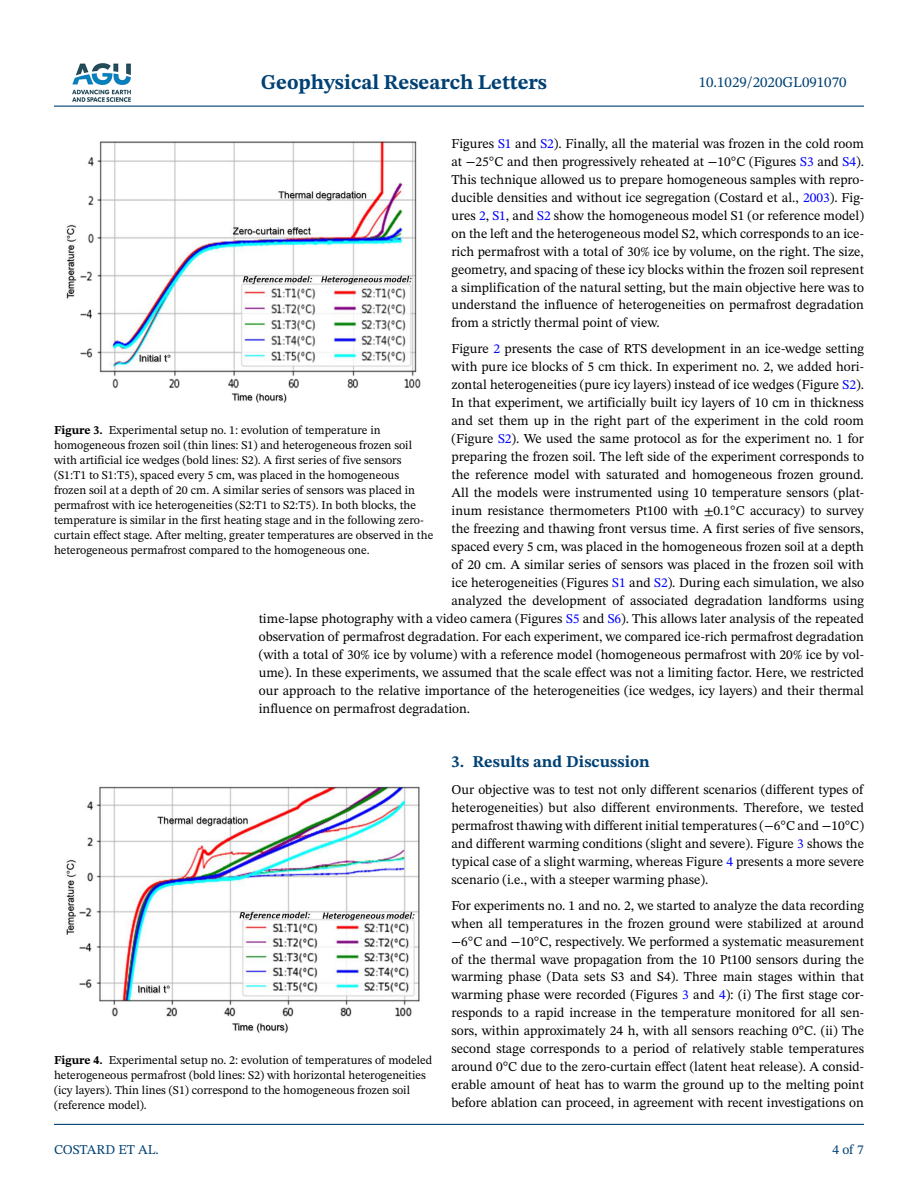
<style>
.page{position:relative;width:918px;height:1188px;background:#fff}
.page>*{position:absolute;margin:0;border:0;box-sizing:border-box;transform-origin:0 0}
.t1{font:700 21px "STIX Two Text";color:#004174}
.t2{font:700 16.5px "STIX Two Text";color:#004174}
.t3{font:15px "STIX Two Text";color:#004174}
.t4{font:13.5px/18px "STIX Two Text";color:#000;text-align:justify}
.t5{font:13.5px "STIX Two Text";color:#004174}
.t6{font:12px/15px "STIX Two Text";color:#000}
.s1{color:#00f}
.s2{font-family:"STIX Two Math"}
.s3{font-weight:700}
</style>
<div class="page">
<hr style="left:54px;top:106px;width:810px;height:1px;background:#004174">
<hr style="left:54px;top:1124px;width:810px;height:1px;background:#004174">
<img style="left:72px;top:63px;width:59px;height:39px">
<img style="left:66px;top:139px;width:355px;height:264px">
<img style="left:66px;top:786px;width:354px;height:248px">
<h1 class="t1" style="left:261px;top:67px;width:288px">Geophysical Research Letters</h1>
<p class="t3" style="left:699px;top:72px;width:149px">10.1029/2020GL091070</p>
<p class="t4" style="left:451px;top:134px;width:414px">Figures <span class="s1">S1</span> and <span class="s1">S2</span>). Finally, all the material was frozen in the cold room at −25<span class="s2">°</span>C and then progressively reheated at −10<span class="s2">°</span>C (Figures <span class="s1">S3</span> and <span class="s1">S4</span>).<br>This technique allowed us to prepare homogeneous samples with repro&shy;ducible densities and without ice segregation (Costard et al., <span class="s1">2003</span>). Fig&shy;ures <span class="s1">2</span>, <span class="s1">S1</span>, and <span class="s1">S2</span> show the homogeneous model S1 (or reference model) on the left and the heterogeneous model S2, which corresponds to an ice&shy;rich permafrost with a total of 30% ice by volume, on the right. The size, geometry, and spacing of these icy blocks within the frozen soil represent a simplification of the natural setting, but the main objective here was to understand the influence of heterogeneities on permafrost degradation from a strictly thermal point of view.</p>
<p class="t4" style="left:451px;top:339px;width:414px">Figure <span class="s1">2</span> presents the case of RTS development in an ice-wedge setting</p>
<p class="t4" style="left:451px;top:357px;width:414px">with pure ice blocks of 5 cm thick. In experiment no. 2, we added hori-</p>
<p class="t4" style="left:451px;top:375px;width:414px">zontal heterogeneities (pure icy layers) instead of ice wedges (Figure <span class="s1">S2</span>).</p>
<p class="t4" style="left:451px;top:393px;width:414px">In that experiment, we artificially built icy layers of 10 cm in thickness</p>
<p class="t4" style="left:451px;top:411px;width:414px">and set them up in the right part of the experiment in the cold room</p>
<p class="t4" style="left:451px;top:429px;width:414px">(Figure <span class="s1">S2</span>). We used the same protocol as for the experiment no. 1 for</p>
<p class="t4" style="left:451px;top:447px;width:414px">preparing the frozen soil. The left side of the experiment corresponds to</p>
<p class="t4" style="left:451px;top:465px;width:414px">the reference model with saturated and homogeneous frozen ground.</p>
<p class="t4" style="left:451px;top:483px;width:414px">All the models were instrumented using 10 temperature sensors (plat-</p>
<p class="t4" style="left:451px;top:501px;width:414px">inum resistance thermometers Pt100 with <span class="s2">±</span>0.1<span class="s2">°</span>C accuracy) to survey</p>
<p class="t4" style="left:451px;top:519px;width:414px">the freezing and thawing front versus time. A first series of five sensors,</p>
<p class="t4" style="left:451px;top:537px;width:414px">spaced every 5 cm, was placed in the homogeneous frozen soil at a depth</p>
<p class="t4" style="left:451px;top:555px;width:414px">of 20 cm. A similar series of sensors was placed in the frozen soil with</p>
<p class="t4" style="left:451px;top:573px;width:414px">ice heterogeneities (Figures <span class="s1">S1</span> and <span class="s1">S2</span>). During each simulation, we also</p>
<p class="t4" style="left:451px;top:591px;width:414px">analyzed the development of associated degradation landforms using</p>
<p class="t4" style="left:259px;top:609px;width:607px">time-lapse photography with a video camera (Figures <span class="s1">S5</span> and <span class="s1">S6</span>). This allows later analysis of the repeated</p>
<p class="t4" style="left:259px;top:627px;width:607px">observation of permafrost degradation. For each experiment, we compared ice-rich permafrost degradation</p>
<p class="t4" style="left:259px;top:645px;width:607px">(with a total of 30% ice by volume) with a reference model (homogeneous permafrost with 20% ice by vol-</p>
<p class="t4" style="left:259px;top:663px;width:607px">ume). In these experiments, we assumed that the scale effect was not a limiting factor. Here, we restricted</p>
<p class="t4" style="left:259px;top:681px;width:607px">our approach to the relative importance of the heterogeneities (ice wedges, icy layers) and their thermal</p>
<p class="t4" style="left:259px;top:699px;width:213px">influence on permafrost degradation.</p>
<p class="t2" style="left:452px;top:750px;width:200px">3. Results and Discussion</p>
<p class="t4" style="left:452px;top:780px;width:414px">Our objective was to test not only different scenarios (different types of heterogeneities) but also different environments. Therefore, we tested permafrost thawing with different initial temperatures (−6<span class="s2">°</span>C and −10<span class="s2">°</span>C) and different warming conditions (slight and severe). Figure <span class="s1">3</span> shows the typical case of a slight warming, whereas Figure <span class="s1">4</span> presents a more severe scenario (i.e., with a steeper warming phase).</p>
<p class="t4" style="left:452px;top:896px;width:414px">For experiments no. 1 and no. 2, we started to analyze the data recording when all temperatures in the frozen ground were stabilized at around −6<span class="s2">°</span>C and −10<span class="s2">°</span>C, respectively. We performed a systematic measurement of the thermal wave propagation from the 10 Pt100 sensors during the warming phase (Data sets S3 and S4). Three main stages within that warming phase were recorded (Figures <span class="s1">3</span> and <span class="s1">4</span>): (i) The first stage cor&shy;responds to a rapid increase in the temperature monitored for all sen&shy;sors, within approximately 24 h, with all sensors reaching 0<span class="s2">°</span>C. (ii) The second stage corresponds to a period of relatively stable temperatures around 0<span class="s2">°</span>C due to the zero-curtain effect (latent heat release). A consid&shy;erable amount of heat has to warm the ground up to the melting point before ablation can proceed, in agreement with recent investigations on</p>
<p class="t6" style="left:54px;top:422px;width:381px"><span class="s3">Figure 3.</span> Experimental setup no. 1: evolution of temperature in homogeneous frozen soil (thin lines: S1) and heterogeneous frozen soil with artificial ice wedges (bold lines: S2). A first series of five sensors (S1:T1 to S1:T5), spaced every 5 cm, was placed in the homogeneous frozen soil at a depth of 20 cm. A similar series of sensors was placed in permafrost with ice heterogeneities (S2:T1 to S2:T5). In both blocks, the temperature is similar in the first heating stage and in the following zero&shy;curtain effect stage. After melting, greater temperatures are observed in the heterogeneous permafrost compared to the homogeneous one.</p>
<p class="t6" style="left:54px;top:1053px;width:380px"><span class="s3">Figure 4.</span> Experimental setup no. 2: evolution of temperatures of modeled heterogeneous permafrost (bold lines: S2) with horizontal heterogeneities (icy layers). Thin lines (S1) correspond to the homogeneous frozen soil (reference model).</p>
<p class="t5" style="left:54px;top:1140px;width:106px">COSTARD ET AL.</p>
<p class="t5" style="left:833px;top:1140px;width:33px">4 of 7</p>
</div>
